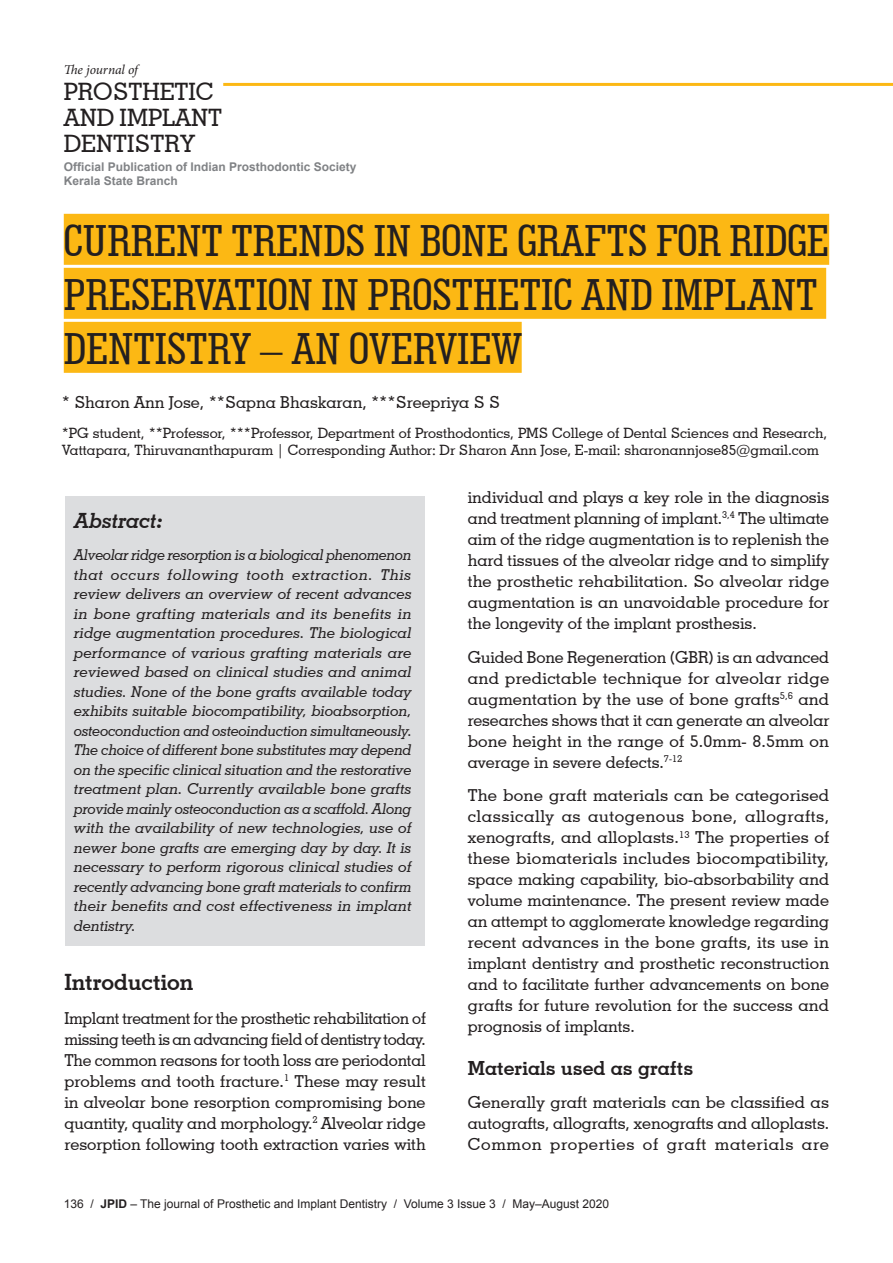
<style>
.page{position:relative;width:893px;height:1263px;background:#fff}
.page>*{position:absolute;margin:0;border:0;box-sizing:border-box;transform-origin:0 0}
.t1{font:500 condensed 45px/54px "Geometric Slab 703 BT";color:#231f20}
.t2{font:500 24px/26.2px "Geometric Slab 703 BT";color:#231f20}
.t3{font:700 22.5px "Geometric Slab 703 BT";color:#231f20}
.t4{font:italic 700 21px "Geometric Slab 703 BT";color:#231f20}
.t5{font:700 19.5px "Geometric Slab 703 BT";color:#231f20}
.t6{font:500 16.5px/21px "Geometric Slab 703 BT";color:#231f20;text-align:justify}
.t7{font:italic 500 15px/19.5px "Geometric Slab 703 BT";letter-spacing:.015em;color:#231f20;text-align:justify}
.t8{font:500 14.25px/17.1px "Geometric Slab 703 BT";color:#231f20}
.t9{font:italic 13.5px "Minion Pro";letter-spacing:-.01em;color:#231f20}
.t10{font:12px "Arial";color:#231f20}
.t11{font:700 12px/14.4px "Arial";color:#808285}
.s1{font-weight:700}
</style>
<div class="page">
<hr style="left:223px;top:83px;width:670px;height:3px;background:#fcb814">
<div style="left:64px;top:214px;width:765px;height:51px;background:#fcb814"></div>
<div style="left:64px;top:268px;width:762px;height:51px;background:#fcb814"></div>
<div style="left:64px;top:322px;width:458px;height:51px;background:#fcb814"></div>
<div style="left:65px;top:496px;width:359px;height:450px;background:#dcdddf"></div>
<p class="t9" style="left:64px;top:60px;width:76px">The journal of</p>
<h2 class="t2" style="left:64px;top:78px;width:160px">PROSTHETIC<br>AND IMPLANT<br>DENTISTRY</h2>
<p class="t11" style="left:64px;top:160px;width:294px">Official Publication of Indian Prosthodontic Society<br>Kerala State Branch</p>
<h1 class="t1" style="left:64px;top:213px;width:767px">CURRENT TRENDS IN BONE GRAFTS FOR RIDGE<br>PRESERVATION IN PROSTHETIC AND IMPLANT<br>DENTISTRY – AN OVERVIEW</h1>
<p class="t6" style="left:62px;top:392px;width:440px">* Sharon Ann Jose, **Sapna Bhaskaran, ***Sreepriya S S</p>
<p class="t8" style="left:62px;top:424px;width:767px">*PG student, **Professor, ***Professor, Department of Prosthodontics, PMS College of Dental Sciences and Research,<br>Vattapara, Thiruvananthapuram | Corresponding Author: Dr Sharon Ann Jose, E-mail: sharonannjose85@gmail.com</p>
<p class="t6" style="left:468px;top:486px;width:363px">individual and plays a key role in the diagnosis and treatment planning of implant.<sup>3,4</sup> The ultimate aim of the ridge augmentation is to replenish the hard tissues of the alveolar ridge and to simplify the prosthetic rehabilitation. So alveolar ridge augmentation is an unavoidable procedure for the longevity of the implant prosthesis.</p>
<p class="t6" style="left:468px;top:646px;width:363px">Guided Bone Regeneration (GBR) is an advanced and predictable technique for alveolar ridge augmentation by the use of bone grafts<sup>5,6</sup> and researches shows that it can generate an alveolar bone height in the range of 5.0mm- 8.5mm on average in severe defects.<sup>7-12</sup></p>
<p class="t6" style="left:468px;top:785px;width:363px">The bone graft materials can be categorised classically as autogenous bone, allografts, xenografts, and alloplasts.<sup>13</sup> The properties of these biomaterials includes biocompatibility, space making capability, bio-absorbability and volume maintenance. The present review made an attempt to agglomerate knowledge regarding recent advances in the bone grafts, its use in implant dentistry and prosthetic reconstruction and to facilitate further advancements on bone grafts for future revolution for the success and prognosis of implants.</p>
<p class="t5" style="left:468px;top:1056px;width:227px">Materials used as grafts</p>
<p class="t6" style="left:468px;top:1092px;width:363px">Generally graft materials can be classified as autografts, allografts, xenografts and alloplasts.<br>Common properties of graft materials are</p>
<p class="t4" style="left:74px;top:507px;width:90px">Abstract:</p>
<p class="t7" style="left:74px;top:545px;width:339px">Alveolar ridge resorption is a biological phenomenon that occurs following tooth extraction. This review delivers an overview of recent advances in bone grafting materials and its benefits in ridge augmentation procedures. The biological performance of various grafting materials are reviewed based on clinical studies and animal studies. None of the bone grafts available today exhibits suitable biocompatibility, bioabsorption, osteoconduction and osteoinduction simultaneously.<br>The choice of different bone substitutes may depend on the specific clinical situation and the restorative treatment plan. Currently available bone grafts provide mainly osteoconduction as a scaffold. Along with the availability of new technologies, use of newer bone grafts are emerging day by day. It is necessary to perform rigorous clinical studies of recently advancing bone graft materials to confirm their benefits and cost effectiveness in implant dentistry.</p>
<h3 class="t3" style="left:64px;top:968px;width:131px">Introduction</h3>
<p class="t6" style="left:64px;top:1007px;width:363px">Implant treatment for the prosthetic rehabilitation of missing teeth is an advancing field of dentistry today.<br>The common reasons for tooth loss are periodontal problems and tooth fracture.<sup>1</sup> These may result in alveolar bone resorption compromising bone quantity, quality and morphology.<sup>2</sup> Alveolar ridge resorption following tooth extraction varies with</p>
<p class="t10" style="left:64px;top:1196px;width:547px">136 / <span class="s1">JPID</span> – The journal of Prosthetic and Implant Dentistry / Volume 3 Issue 3 / May–August 2020</p>
</div>
